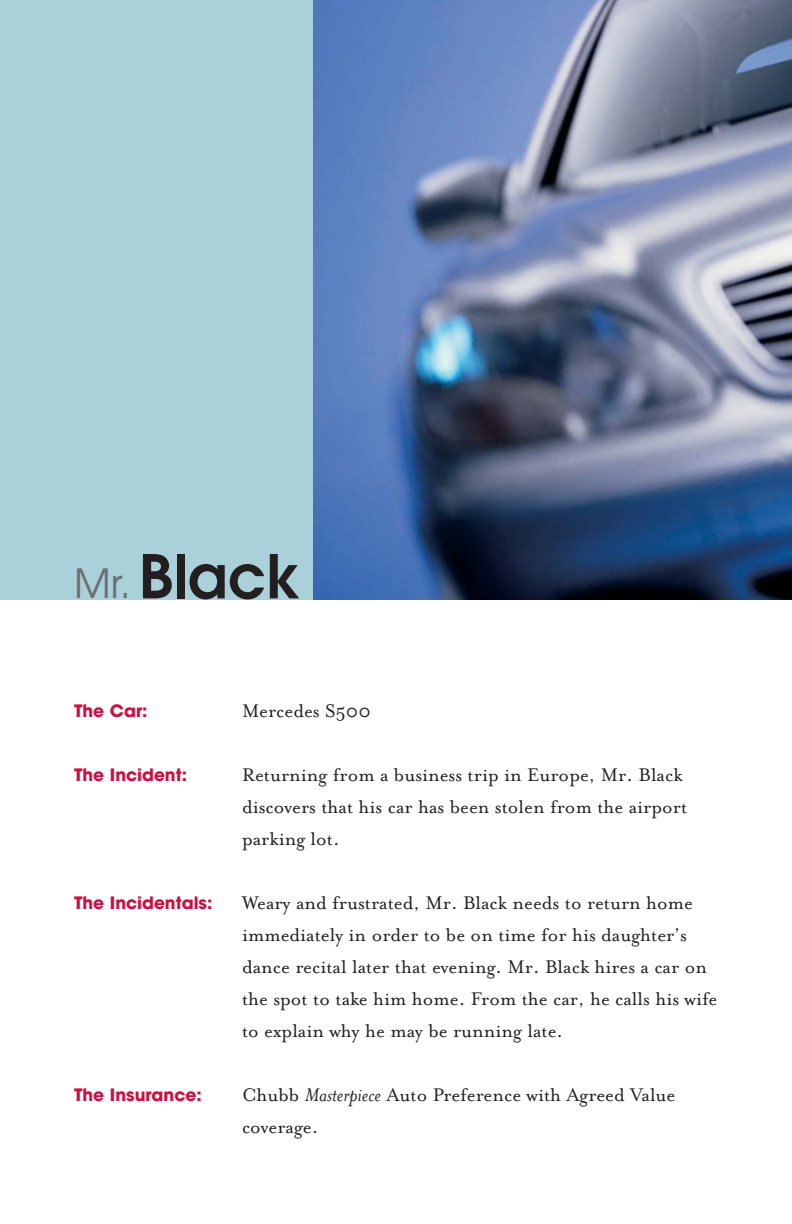
<style>
.page{position:relative;width:792px;height:1224px;background:#fff}
.page>*{position:absolute;margin:0;border:0;box-sizing:border-box;transform-origin:0 0}
.t1{font:600 60px "Avant Garde";color:#231f20}
.t2{font:21px/32px "Mrs Eaves Roman";color:#231f20}
.t3{font:700 17px "Avant Garde";color:#cd0f40}
.s1{font-weight:400;font-size:40px;color:#6c6e70}
.s2{font-family:"Mrs Eaves";font-style:italic}
</style>
<div class="page">
<svg style="left:0;top:0;width:792px;height:600px;background:#7f9ab5"></svg>
<h1 class="t1" style="left:74px;top:554px;width:227px"><span class="s1">Mr.</span> Black</h1>
<p class="t3" style="left:74px;top:704px;width:75px">The Car:</p>
<p class="t2" style="left:242px;top:693px;width:130px">Mercedes S500</p>
<p class="t3" style="left:74px;top:768px;width:115px">The Incident:</p>
<p class="t2" style="left:242px;top:757px;width:447px">Returning from a business trip in Europe, Mr. Black discovers that his car has been stolen from the airport parking lot.</p>
<p class="t3" style="left:74px;top:896px;width:140px">The Incidentals:</p>
<p class="t2" style="left:242px;top:885px;width:477px">Weary and frustrated, Mr. Black needs to return home immediately in order to be on time for his daughter’s dance recital later that evening. Mr. Black hires a car on the spot to take him home. From the car, he calls his wife to explain why he may be running late.</p>
<p class="t3" style="left:74px;top:1088px;width:129px">The Insurance:</p>
<p class="t2" style="left:242px;top:1077px;width:435px">Chubb <span class="s2">Masterpiece</span> Auto Preference with Agreed Value coverage.</p>
</div>
